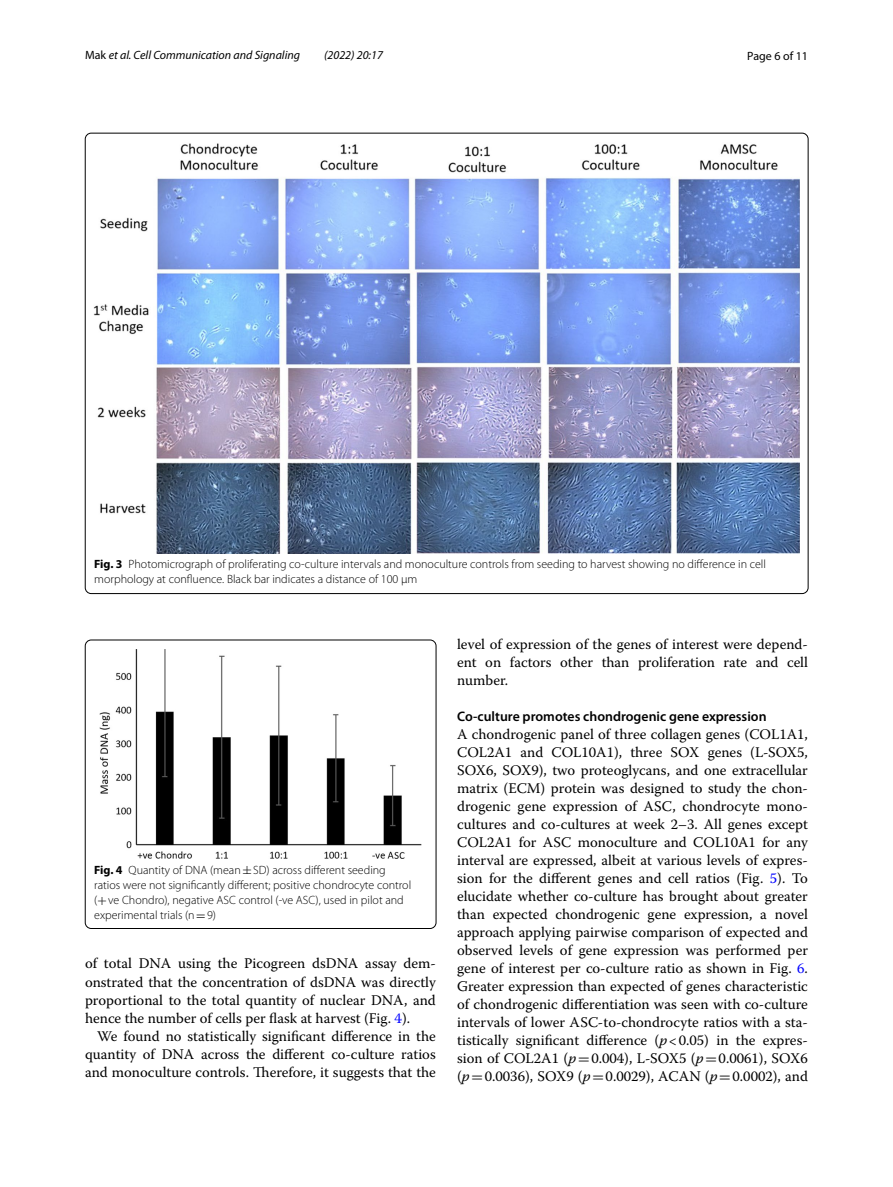
<style>
.page{position:relative;width:893px;height:1187px;background:#fff}
.page>*{position:absolute;margin:0;border:0;box-sizing:border-box;transform-origin:0 0}
.t1{font:14.7px/18px "Warnock Pro";color:#000;text-align:justify}
.t2{font:600 13.8px "Myriad Pro";color:#000}
.t3{font:300 12px/15px "Myriad Pro";color:#000}
.t4{font:italic 12px "Myriad Pro";color:#000}
.t5{font:12px "Myriad Pro";color:#000}
.s1{font-style:normal}
.s2{font-weight:700}
.s3{font-family:"MTSY";font-weight:400}
.s4{color:#00f}
.s5{font-style:italic}
.s6{font-family:"MTSY"}
</style>
<div class="page">
<img style="left:94px;top:143px;width:706px;height:410px">
<img style="left:99px;top:649px;width:323px;height:209px">
<div style="left:85px;top:639px;width:351px;height:289px;border:1px solid #000;border-radius:6px"></div>
<p class="t4" style="left:85px;top:48px;width:217px"><span class="s1">Mak</span> et al. Cell Communication and Signaling</p>
<p class="t4" style="left:324px;top:48px;width:60px">(2022) 20:17</p>
<p class="t5" style="left:747px;top:48px;width:62px">Page 6 of 11</p>
<p class="t3" style="left:94px;top:557px;width:673px"><span class="s2">Fig. 3</span> Photomicrograph of proliferating co-culture intervals and monoculture controls from seeding to harvest showing no difference in cell morphology at confluence. Black bar indicates a distance of 100 μm</p>
<p class="t3" style="left:94px;top:862px;width:318px"><span class="s2">Fig. 4</span> Quantity of DNA (mean<span class="s3">±</span>SD) across different seeding ratios were not significantly different; positive chondrocyte control (<span class="s3">+</span>ve Chondro), negative ASC control (-ve ASC), used in pilot and experimental trials (n<span class="s3">=</span>9)</p>
<p class="t1" style="left:85px;top:954px;width:352px">of total DNA using the Picogreen dsDNA assay dem&shy;onstrated that the concentration of dsDNA was directly proportional to the total quantity of nuclear DNA, and hence the number of cells per flask at harvest (Fig. <span class="s4">4</span>).</p>
<p class="t1" style="left:85px;top:1026px;width:352px;text-indent:12px">We found no statistically significant difference in the quantity of DNA across the different co-culture ratios and monoculture controls. Therefore, it suggests that the</p>
<p class="t1" style="left:457px;top:635px;width:352px">level of expression of the genes of interest were depend&shy;ent on factors other than proliferation rate and cell number.</p>
<p class="t2" style="left:457px;top:707px;width:311px">Co‑culture promotes chondrogenic gene expression</p>
<p class="t1" style="left:457px;top:725px;width:352px">A chondrogenic panel of three collagen genes (COL1A1, COL2A1 and COL10A1), three SOX genes (L-SOX5, SOX6, SOX9), two proteoglycans, and one extracellular matrix (ECM) protein was designed to study the chon&shy;drogenic gene expression of ASC, chondrocyte mono&shy;cultures and co-cultures at week 2–3. All genes except COL2A1 for ASC monoculture and COL10A1 for any interval are expressed, albeit at various levels of expres&shy;sion for the different genes and cell ratios (Fig. <span class="s4">5</span>). To elucidate whether co-culture has brought about greater than expected chondrogenic gene expression, a novel approach applying pairwise comparison of expected and observed levels of gene expression was performed per gene of interest per co-culture ratio as shown in Fig. <span class="s4">6</span>.<br>Greater expression than expected of genes characteristic of chondrogenic differentiation was seen with co-culture intervals of lower ASC-to-chondrocyte ratios with a sta&shy;tistically significant difference (<span class="s5">p</span>&lt;0.05) in the expres&shy;sion of COL2A1 (<span class="s5">p</span><span class="s6">=</span>0.004), L-SOX5 (<span class="s5">p</span><span class="s6">=</span>0.0061), SOX6 (<span class="s5">p</span><span class="s6">=</span>0.0036), SOX9 (<span class="s5">p</span><span class="s6">=</span>0.0029), ACAN (<span class="s5">p</span><span class="s6">=</span>0.0002), and</p>
</div>
